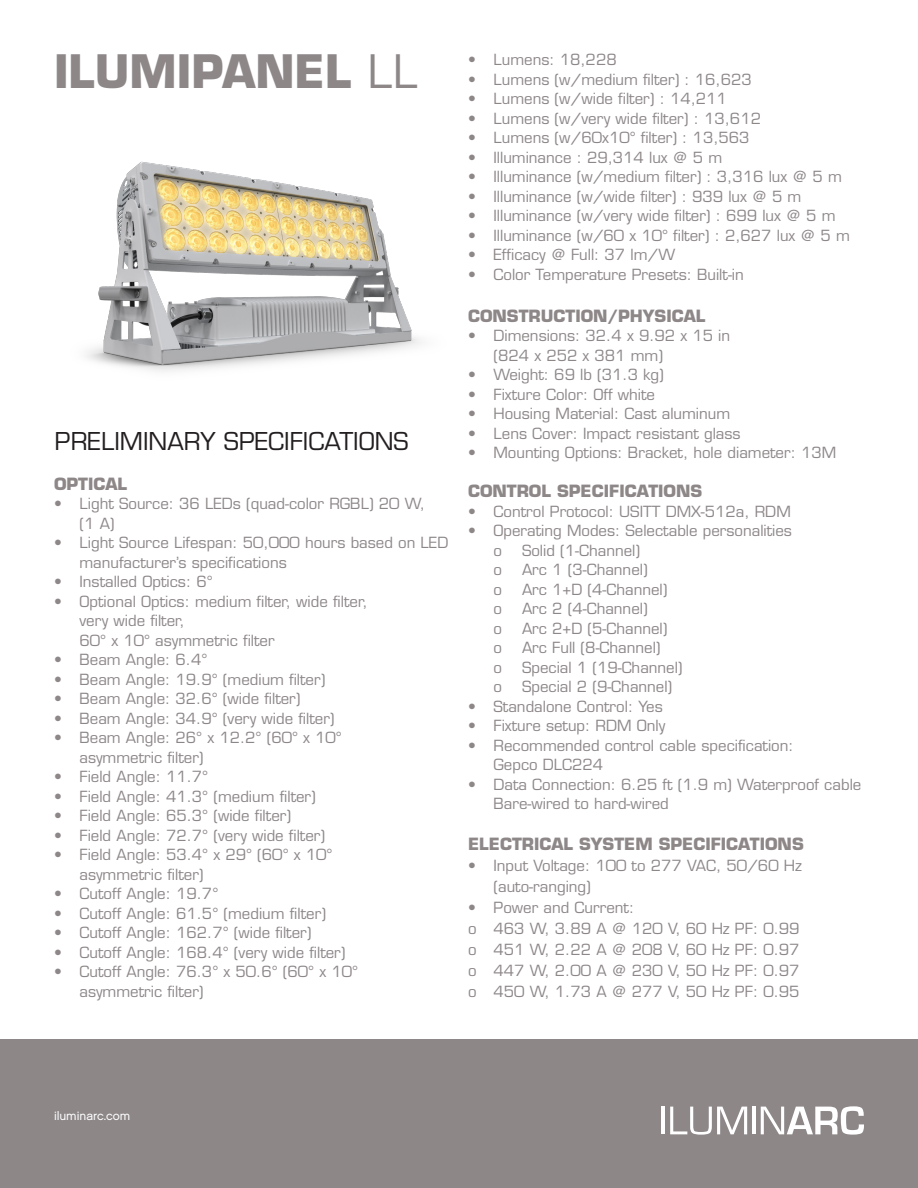
<style>
.page{position:relative;width:918px;height:1188px;background:#fff}
.page>*{position:absolute;margin:0;border:0;box-sizing:border-box;transform-origin:0 0}
.Subtitle{font:700 45px "Eurostile";color:#8d8788}
.t1{font:24px "Eurostile";color:#231f20}
.t2{font:700 16.5px "Eurostile";color:#8d8788}
.t3{font:15px/19.5px "Eurostile";color:#8d8788}
.t4{font:12px "Chalet London Nineteen Sixty";color:#fff}
.s1{font-weight:400}
</style>
<div class="page">
<img style="left:86px;top:161px;width:336px;height:211px">
<div style="left:0;top:1040px;width:918px;height:148px;background:#8d8788"></div>
<hr style="left:662px;top:1107px;width:3px;height:27px;background:#fff">
<svg style="left:670px;top:1107px;width:77px;height:28px"></svg>
<hr style="left:752px;top:1107px;width:3px;height:27px;background:#fff">
<svg style="left:761px;top:1106px;width:103px;height:29px"></svg>
<p class="Subtitle" style="left:54px;top:43px;width:365px">ILUMIPANEL <span class="s1">LL</span></p>
<p class="t1" style="left:55px;top:427px;width:355px">PRELIMINARY SPECIFICATIONS</p>
<p class="t2" style="left:54px;top:473px;width:75px">OPTICAL</p>
<p class="t3" style="left:54px;top:494px;width:372px">• Light Source: 36 LEDs (quad-color RGBL) 20 W,</p>
<p class="t3" style="left:80px;top:514px;width:37px">(1 A)</p>
<p class="t3" style="left:54px;top:533px;width:396px">• Light Source Lifespan: 50,000 hours based on LED</p>
<p class="t3" style="left:80px;top:553px;width:209px">manufacturer’s specifications</p>
<p class="t3" style="left:54px;top:572px;width:160px">• Installed Optics: 6°</p>
<p class="t3" style="left:80px;top:592px;width:290px;text-indent:-26px">• Optional Optics: medium filter, wide filter, very wide filter,</p>
<p class="t3" style="left:80px;top:631px;width:197px">60° x 10° asymmetric filter</p>
<p class="t3" style="left:54px;top:650px;width:155px">• Beam Angle: 6.4°</p>
<p class="t3" style="left:54px;top:670px;width:273px">• Beam Angle: 19.9° (medium filter)</p>
<p class="t3" style="left:54px;top:689px;width:248px">• Beam Angle: 32.6° (wide filter)</p>
<p class="t3" style="left:54px;top:709px;width:282px">• Beam Angle: 34.9° (very wide filter)</p>
<p class="t3" style="left:80px;top:728px;width:264px;text-indent:-26px">• Beam Angle: 26° x 12.2° (60° x 10° asymmetric filter)</p>
<p class="t3" style="left:54px;top:767px;width:156px">• Field Angle: 11.7°</p>
<p class="t3" style="left:54px;top:787px;width:263px">• Field Angle: 41.3° (medium filter)</p>
<p class="t3" style="left:54px;top:806px;width:239px">• Field Angle: 65.3° (wide filter)</p>
<p class="t3" style="left:54px;top:826px;width:273px">• Field Angle: 72.7° (very wide filter)</p>
<p class="t3" style="left:80px;top:845px;width:255px;text-indent:-26px">• Field Angle: 53.4° x 29° (60° x 10° asymmetric filter)</p>
<p class="t3" style="left:54px;top:884px;width:166px">• Cutoff Angle: 19.7°</p>
<p class="t3" style="left:54px;top:904px;width:274px">• Cutoff Angle: 61.5° (medium filter)</p>
<p class="t3" style="left:54px;top:923px;width:259px">• Cutoff Angle: 162.7° (wide filter)</p>
<p class="t3" style="left:54px;top:943px;width:293px">• Cutoff Angle: 168.4° (very wide filter)</p>
<p class="t3" style="left:80px;top:962px;width:280px;text-indent:-26px">• Cutoff Angle: 76.3° x 50.6° (60° x 10° asymmetric filter)</p>
<p class="t3" style="left:468px;top:50px;width:150px">• Lumens: 18,228</p>
<p class="t3" style="left:468px;top:70px;width:285px">• Lumens (w/medium filter) : 16,623</p>
<p class="t3" style="left:468px;top:89px;width:260px">• Lumens (w/wide filter) : 14,211</p>
<p class="t3" style="left:468px;top:109px;width:295px">• Lumens (w/very wide filter) : 13,612</p>
<p class="t3" style="left:468px;top:128px;width:283px">• Lumens (w/60x10° filter) : 13,563</p>
<p class="t3" style="left:468px;top:148px;width:256px">• Illuminance : 29,314 lux @ 5 m</p>
<p class="t3" style="left:468px;top:167px;width:375px">• Illuminance (w/medium filter) : 3,316 lux @ 5 m</p>
<p class="t3" style="left:468px;top:187px;width:335px">• Illuminance (w/wide filter) : 939 lux @ 5 m</p>
<p class="t3" style="left:468px;top:206px;width:369px">• Illuminance (w/very wide filter) : 699 lux @ 5 m</p>
<p class="t3" style="left:468px;top:226px;width:383px">• Illuminance (w/60 x 10° filter) : 2,627 lux @ 5 m</p>
<p class="t3" style="left:468px;top:245px;width:209px">• Efficacy @ Full: 37 lm/W</p>
<p class="t3" style="left:468px;top:265px;width:277px">• Color Temperature Presets: Built-in</p>
<p class="t2" style="left:468px;top:305px;width:239px">CONSTRUCTION/PHYSICAL</p>
<p class="t3" style="left:468px;top:326px;width:264px">• Dimensions: 32.4 x 9.92 x 15 in</p>
<p class="t3" style="left:494px;top:346px;width:171px">(824 x 252 x 381 mm)</p>
<p class="t3" style="left:468px;top:365px;width:197px">• Weight: 69 lb (31.3 kg)</p>
<p class="t3" style="left:468px;top:385px;width:189px">• Fixture Color: Off white</p>
<p class="t3" style="left:468px;top:404px;width:264px">• Housing Material: Cast aluminum</p>
<p class="t3" style="left:468px;top:424px;width:274px">• Lens Cover: Impact resistant glass</p>
<p class="t3" style="left:468px;top:443px;width:370px">• Mounting Options: Bracket, hole diameter: 13M</p>
<p class="t2" style="left:468px;top:481px;width:236px">CONTROL SPECIFICATIONS</p>
<p class="t3" style="left:468px;top:502px;width:324px">• Control Protocol: USITT DMX-512a, RDM</p>
<p class="t3" style="left:468px;top:521px;width:326px">• Operating Modes: Selectable personalities</p>
<p class="t3" style="left:494px;top:541px;width:10px">o</p>
<p class="t3" style="left:522px;top:541px;width:120px">Solid (1-Channel)</p>
<p class="t3" style="left:494px;top:560px;width:10px">o</p>
<p class="t3" style="left:522px;top:560px;width:127px">Arc 1 (3-Channel)</p>
<p class="t3" style="left:494px;top:580px;width:10px">o</p>
<p class="t3" style="left:522px;top:580px;width:147px">Arc 1+D (4-Channel)</p>
<p class="t3" style="left:494px;top:599px;width:10px">o</p>
<p class="t3" style="left:522px;top:599px;width:127px">Arc 2 (4-Channel)</p>
<p class="t3" style="left:494px;top:619px;width:10px">o</p>
<p class="t3" style="left:522px;top:619px;width:147px">Arc 2+D (5-Channel)</p>
<p class="t3" style="left:494px;top:638px;width:10px">o</p>
<p class="t3" style="left:522px;top:638px;width:140px">Arc Full (8-Channel)</p>
<p class="t3" style="left:494px;top:658px;width:10px">o</p>
<p class="t3" style="left:522px;top:658px;width:162px">Special 1 (19-Channel)</p>
<p class="t3" style="left:494px;top:677px;width:10px">o</p>
<p class="t3" style="left:522px;top:677px;width:152px">Special 2 (9-Channel)</p>
<p class="t3" style="left:468px;top:697px;width:196px">• Standalone Control: Yes</p>
<p class="t3" style="left:468px;top:716px;width:199px">• Fixture setup: RDM Only</p>
<p class="t3" style="left:468px;top:736px;width:327px">• Recommended control cable specification:</p>
<p class="t3" style="left:494px;top:755px;width:111px">Gepco DLC224</p>
<p class="t3" style="left:468px;top:775px;width:395px">• Data Connection: 6.25 ft (1.9 m) Waterproof cable</p>
<p class="t3" style="left:494px;top:794px;width:177px">Bare-wired to hard-wired</p>
<p class="t2" style="left:468px;top:833px;width:337px">ELECTRICAL SYSTEM SPECIFICATIONS</p>
<p class="t3" style="left:468px;top:856px;width:335px">• Input Voltage: 100 to 277 VAC, 50/60 Hz</p>
<p class="t3" style="left:494px;top:877px;width:99px">(auto-ranging)</p>
<p class="t3" style="left:468px;top:898px;width:168px">• Power and Current:</p>
<p class="t3" style="left:468px;top:919px;width:333px">o 463 W, 3.89 A @ 120 V, 60 Hz PF: 0.99</p>
<p class="t3" style="left:468px;top:940px;width:333px">o 451 W, 2.22 A @ 208 V, 60 Hz PF: 0.97</p>
<p class="t3" style="left:468px;top:961px;width:333px">o 447 W, 2.00 A @ 230 V, 50 Hz PF: 0.97</p>
<p class="t3" style="left:468px;top:982px;width:333px">o 450 W, 1.73 A @ 277 V, 50 Hz PF: 0.95</p>
<p class="t4" style="left:54px;top:1109px;width:78px">iluminarc.com</p>
</div>
